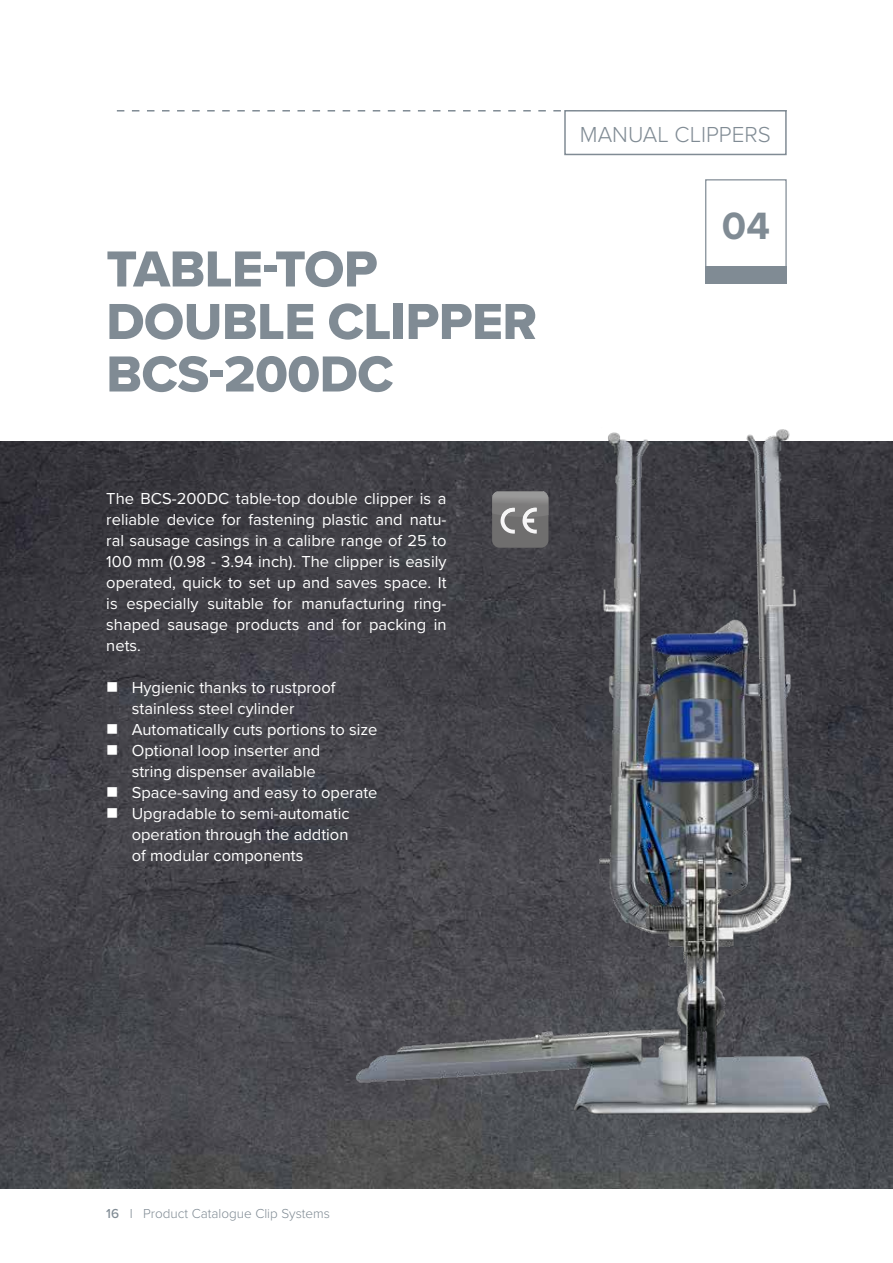
<style>
.page{position:relative;width:893px;height:1263px;background:#fff}
.page>*{position:absolute;margin:0;border:0;box-sizing:border-box;transform-origin:0 0}
.t1{font:52.5px/52.5px "Proxima Nova Extrabld";letter-spacing:-.01em;color:#808b94}
.t2{font:700 39.45px "Proxima Nova";color:#808b94}
.t3{font:300 22.5px "Proxima Nova";color:#808b94}
.t4{font:16.5px/21px "Proxima Nova";color:#fff;text-align:justify}
.t5{font:300 13.5px "Proxima Nova";color:#808b94}
.s1{font-weight:500}
</style>
<div class="page">
<img style="left:0;top:441px;width:893px;height:747px">
<hr style="left:892px;top:0;width:1px;height:441px;background:#808b94">
<div style="left:705px;top:179px;width:82px;height:89px;border:1px solid #808b94"></div>
<div style="left:705px;top:266px;width:82px;height:18px;background:#808b94"></div>
<svg style="left:117px;top:110px;width:444px;height:2px"></svg>
<div style="left:564px;top:110px;width:223px;height:45px;border:2px solid #808b94"></div>
<img style="left:335px;top:429px;width:518px;height:701px">
<svg style="left:108px;top:682px;width:9px;height:10px"></svg>
<svg style="left:108px;top:724px;width:9px;height:10px"></svg>
<svg style="left:108px;top:745px;width:9px;height:10px"></svg>
<svg style="left:108px;top:787px;width:9px;height:10px"></svg>
<svg style="left:108px;top:808px;width:9px;height:10px"></svg>
<h1 class="t1" style="left:106px;top:242px;width:432px">TABLE-TOP<br>DOUBLE CLIPPER<br>BCS-200DC</h1>
<p class="t4" style="left:106px;top:487px;width:342px">The BCS-200DC table-top double clipper is a reliable device for fastening plastic and natu&shy;ral sausage casings in a calibre range of 25 to 100 mm (0.98 - 3.94 inch). The clipper is easily operated, quick to set up and saves space. It is especially suitable for manufacturing ring&shy;shaped sausage products and for packing in nets.</p>
<p class="t4" style="left:132px;top:676px;width:247px;text-align:left">Hygienic thanks to rustproof stainless steel cylinder<br>Automatically cuts portions to size<br>Optional loop inserter and<br>string dispenser available<br>Space-saving and easy to operate<br>Upgradable to semi-automatic operation through the addtion<br>of modular components</p>
<h3 class="t3" style="left:580px;top:117px;width:192px">MANUAL CLIPPERS</h3>
<h2 class="t2" style="left:722px;top:196px;width:50px">04</h2>
<p class="t5" style="left:106px;top:1203px;width:225px"><span class="s1">16</span> I Product Catalogue Clip Systems</p>
</div>
